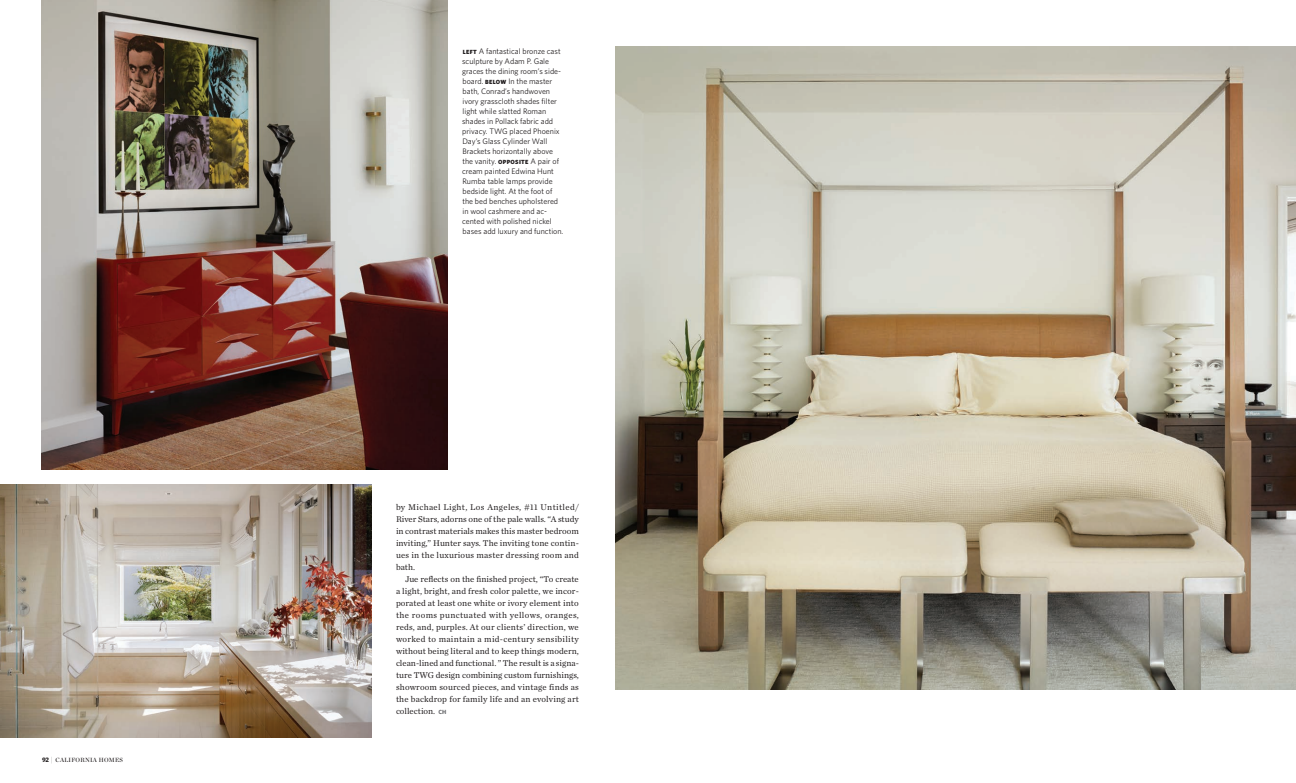
<style>
.page{position:relative;width:1296px;height:783px;background:#fff}
.page>*{position:absolute;margin:0;border:0;box-sizing:border-box;transform-origin:0 0}
.body_justified{font:8.8px/12px "Chronicle Text G1";letter-spacing:.015em;color:#231f20;text-align:justify}
.caption_black{font:8px/10px "Whitney";color:#231f20}
.t1{font:6px "Chronicle Display Semi";letter-spacing:.05em;color:#231f20}
.s1{font-family:"Whitney";font-weight:700;font-size:6.5px}
.s2{font-family:"Chronicle Display";font-weight:300;font-size:7px}
.s3{font-weight:900;font-size:6px}
.s4{font-family:"Whitney";font-weight:700;font-size:6px;color:#6c6d70}
</style>
<div class="page">
<img style="left:616px;top:47px;width:680px;height:643px">
<img style="left:42px;top:0;width:406px;height:470px">
<img style="left:0;top:484px;width:372px;height:254px">
<p class="t1" style="left:42px;top:755px;width:83px"><span class="s1">92</span> <span class="s2">|</span> CALIFORNIA HOMES</p>
<p class="caption_black" style="left:462px;top:46px;width:103px"><span class="s3">LEFT</span> A fantastical bronze cast sculpture by Adam P. Gale graces the dining room’s side&shy;board. <span class="s3">BELOW</span> In the master bath, Conrad’s handwoven ivory grasscloth shades filter light while slatted Roman shades in Pollack fabric add privacy. TWG placed Phoenix<br>Day’s Glass Cylinder Wall<br>Brackets horizontally above the vanity. <span class="s3">OPPOSITE</span> A pair of cream painted Edwina Hunt<br>Rumba table lamps provide bedside light. At the foot of the bed benches upholstered in wool cashmere and ac&shy;cented with polished nickel bases add luxury and function.</p>
<p class="body_justified" style="left:396px;top:501px;width:184px">by Michael Light, Los Angeles, #11 Untitled/ River Stars, adorns one of the pale walls. “A study in contrast materials makes this master bedroom inviting,” Hunter says. The inviting tone contin&shy;ues in the luxurious master dressing room and bath.</p>
<p class="body_justified" style="left:396px;top:573px;width:184px;text-indent:9px">Jue reflects on the finished project, “To create a light, bright, and fresh color palette, we incor&shy;porated at least one white or ivory element into the rooms punctuated with yellows, oranges, reds, and, purples. At our clients’ direction, we worked to maintain a mid-century sensibility without being literal and to keep things modern, clean-lined and functional. ” The result is a signa&shy;ture TWG design combining custom furnishings, showroom sourced pieces, and vintage finds as the backdrop for family life and an evolving art collection. <span class="s4">CH</span></p>
</div>
